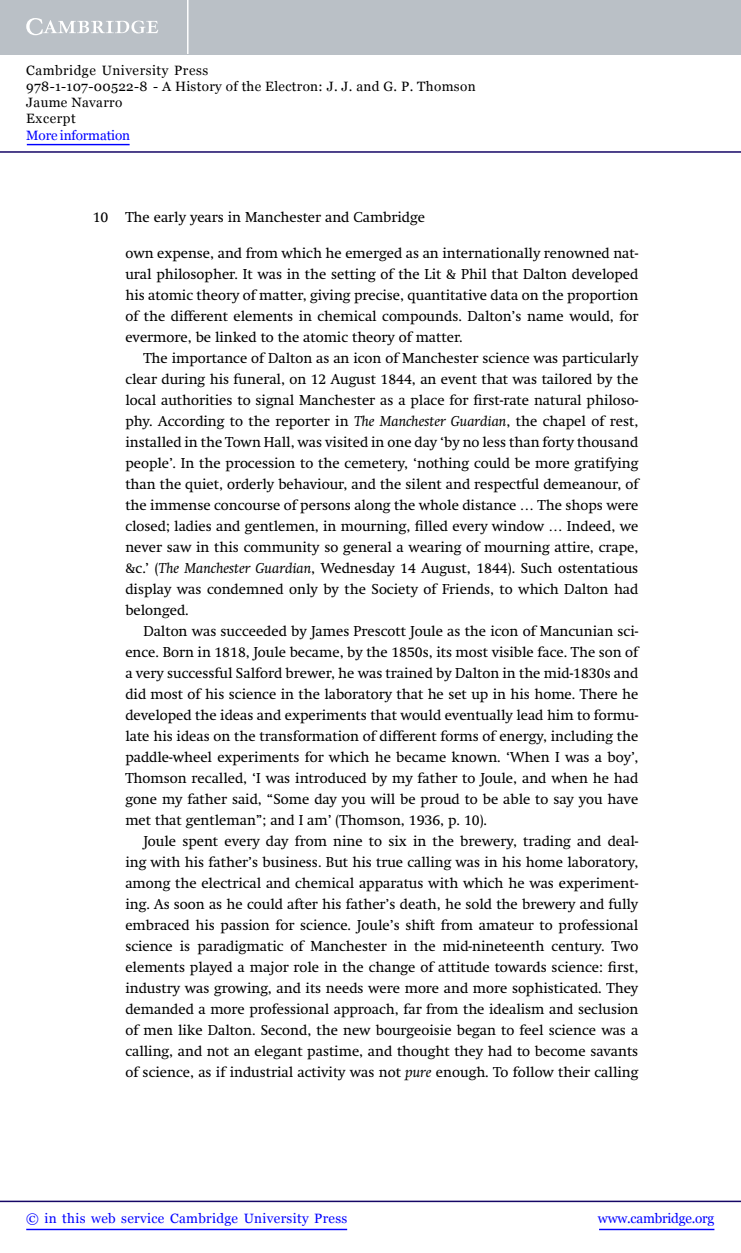
<style>
.page{position:relative;width:741px;height:1253px;background:#fff}
.page>*{position:absolute;margin:0;border:0;box-sizing:border-box;transform-origin:0 0}
.t1{font:14.25px "Swift";color:#000}
.t2{font:13.5px/16.2px "Georgia";letter-spacing:.025em;color:#000}
.t3{font:13.5px "Georgia";letter-spacing:.025em;color:#00f}
.t4{font:13.5px "Georgia";letter-spacing:-.015em;color:#00f}
.t5{font:13.5px "Georgia";letter-spacing:-.01em;color:#00f}
.s1{font-style:italic}
</style>
<div class="page">
<div style="left:0;top:0;width:741px;height:54px;background:#bac0c6"></div>
<svg style="left:26px;top:18px;width:132px;height:17px"></svg>
<hr style="left:187px;top:0;width:2px;height:54px;background:#fff">
<hr style="left:0;top:151px;width:741px;height:2px;background:#150666">
<hr style="left:27px;top:144px;width:103px;height:1px;background:#00f">
<hr style="left:599px;top:1228px;width:115px;height:2px;background:#00f">
<hr style="left:0;top:1200px;width:741px;height:2px;background:#150666">
<hr style="left:26px;top:1228px;width:321px;height:2px;background:#00f">
<p class="t2" style="left:26px;top:62px;width:451px">Cambridge University Press<br>978-1-107-00522-8 - A History of the Electron: J. J. and G. P. Thomson<br>Jaume Navarro<br>Excerpt</p>
<p class="t5" style="left:26px;top:127px;width:105px">More information</p>
<p class="t1" style="left:93px;top:209px;width:334px">10 The early years in Manchester and Cambridge</p>
<p class="t1" style="left:125px;top:245px;width:515px">own expense, and from which he emerged as an internationally renowned nat-</p>
<p class="t1" style="left:125px;top:266px;width:514px">ural philosopher. It was in the setting of the Lit &amp; Phil that Dalton developed</p>
<p class="t1" style="left:125px;top:287px;width:515px">his atomic theory of matter, giving precise, quantitative data on the proportion</p>
<p class="t1" style="left:125px;top:308px;width:515px">of the different elements in chemical compounds. Dalton’s name would, for</p>
<p class="t1" style="left:125px;top:329px;width:339px">evermore, be linked to the atomic theory of matter.</p>
<p class="t1" style="left:143px;top:350px;width:497px">The importance of Dalton as an icon of Manchester science was particularly</p>
<p class="t1" style="left:125px;top:371px;width:515px">clear during his funeral, on 12 August 1844, an event that was tailored by the</p>
<p class="t1" style="left:125px;top:392px;width:515px">local authorities to signal Manchester as a place for first-rate natural philoso-</p>
<p class="t1" style="left:125px;top:413px;width:515px">phy. According to the reporter in <span class="s1">The Manchester Guardian</span>, the chapel of rest,</p>
<p class="t1" style="left:125px;top:434px;width:514px">installed in the Town Hall, was visited in one day ‘by no less than forty thousand</p>
<p class="t1" style="left:125px;top:455px;width:515px">people’. In the procession to the cemetery, ‘nothing could be more gratifying</p>
<p class="t1" style="left:125px;top:476px;width:515px">than the quiet, orderly behaviour, and the silent and respectful demeanour, of</p>
<p class="t1" style="left:125px;top:497px;width:514px">the immense concourse of persons along the whole distance … The shops were</p>
<p class="t1" style="left:125px;top:518px;width:514px">closed; ladies and gentlemen, in mourning, filled every window … Indeed, we</p>
<p class="t1" style="left:125px;top:539px;width:515px">never saw in this community so general a wearing of mourning attire, crape,</p>
<p class="t1" style="left:125px;top:560px;width:514px">&amp;c.’ (<span class="s1">The Manchester Guardian</span>, Wednesday 14 August, 1844). Such ostentatious</p>
<p class="t1" style="left:125px;top:581px;width:515px">display was condemned only by the Society of Friends, to which Dalton had</p>
<p class="t1" style="left:125px;top:602px;width:65px">belonged.</p>
<p class="t1" style="left:143px;top:623px;width:497px">Dalton was succeeded by James Prescott Joule as the icon of Mancunian sci-</p>
<p class="t1" style="left:125px;top:644px;width:514px">ence. Born in 1818, Joule became, by the 1850s, its most visible face. The son of</p>
<p class="t1" style="left:125px;top:665px;width:514px">a very successful Salford brewer, he was trained by Dalton in the mid-1830s and</p>
<p class="t1" style="left:125px;top:686px;width:514px">did most of his science in the laboratory that he set up in his home. There he</p>
<p class="t1" style="left:125px;top:707px;width:514px">developed the ideas and experiments that would eventually lead him to formu-</p>
<p class="t1" style="left:125px;top:728px;width:515px">late his ideas on the transformation of different forms of energy, including the</p>
<p class="t1" style="left:125px;top:749px;width:514px">paddle-wheel experiments for which he became known. ‘When I was a boy’,</p>
<p class="t1" style="left:125px;top:770px;width:515px">Thomson recalled, ‘I was introduced by my father to Joule, and when he had</p>
<p class="t1" style="left:125px;top:791px;width:514px">gone my father said, “Some day you will be proud to be able to say you have</p>
<p class="t1" style="left:125px;top:812px;width:363px">met that gentleman”; and I am’ (Thomson, 1936, p. 10).</p>
<p class="t1" style="left:143px;top:833px;width:497px">Joule spent every day from nine to six in the brewery, trading and deal-</p>
<p class="t1" style="left:125px;top:854px;width:515px">ing with his father’s business. But his true calling was in his home laboratory,</p>
<p class="t1" style="left:125px;top:875px;width:514px">among the electrical and chemical apparatus with which he was experiment-</p>
<p class="t1" style="left:125px;top:896px;width:514px">ing. As soon as he could after his father’s death, he sold the brewery and fully</p>
<p class="t1" style="left:125px;top:917px;width:514px">embraced his passion for science. Joule’s shift from amateur to professional</p>
<p class="t1" style="left:125px;top:938px;width:514px">science is paradigmatic of Manchester in the mid-nineteenth century. Two</p>
<p class="t1" style="left:125px;top:959px;width:514px">elements played a major role in the change of attitude towards science: first,</p>
<p class="t1" style="left:125px;top:980px;width:514px">industry was growing, and its needs were more and more sophisticated. They</p>
<p class="t1" style="left:125px;top:1001px;width:515px">demanded a more professional approach, far from the idealism and seclusion</p>
<p class="t1" style="left:125px;top:1022px;width:515px">of men like Dalton. Second, the new bourgeoisie began to feel science was a</p>
<p class="t1" style="left:125px;top:1043px;width:514px">calling, and not an elegant pastime, and thought they had to become savants</p>
<p class="t1" style="left:125px;top:1064px;width:515px">of science, as if industrial activity was not <span class="s1">pure</span> enough. To follow their calling</p>
<p class="t3" style="left:26px;top:1211px;width:323px">© in this web service Cambridge University Press</p>
<p class="t4" style="left:598px;top:1211px;width:118px">www.cambridge.org</p>
</div>
